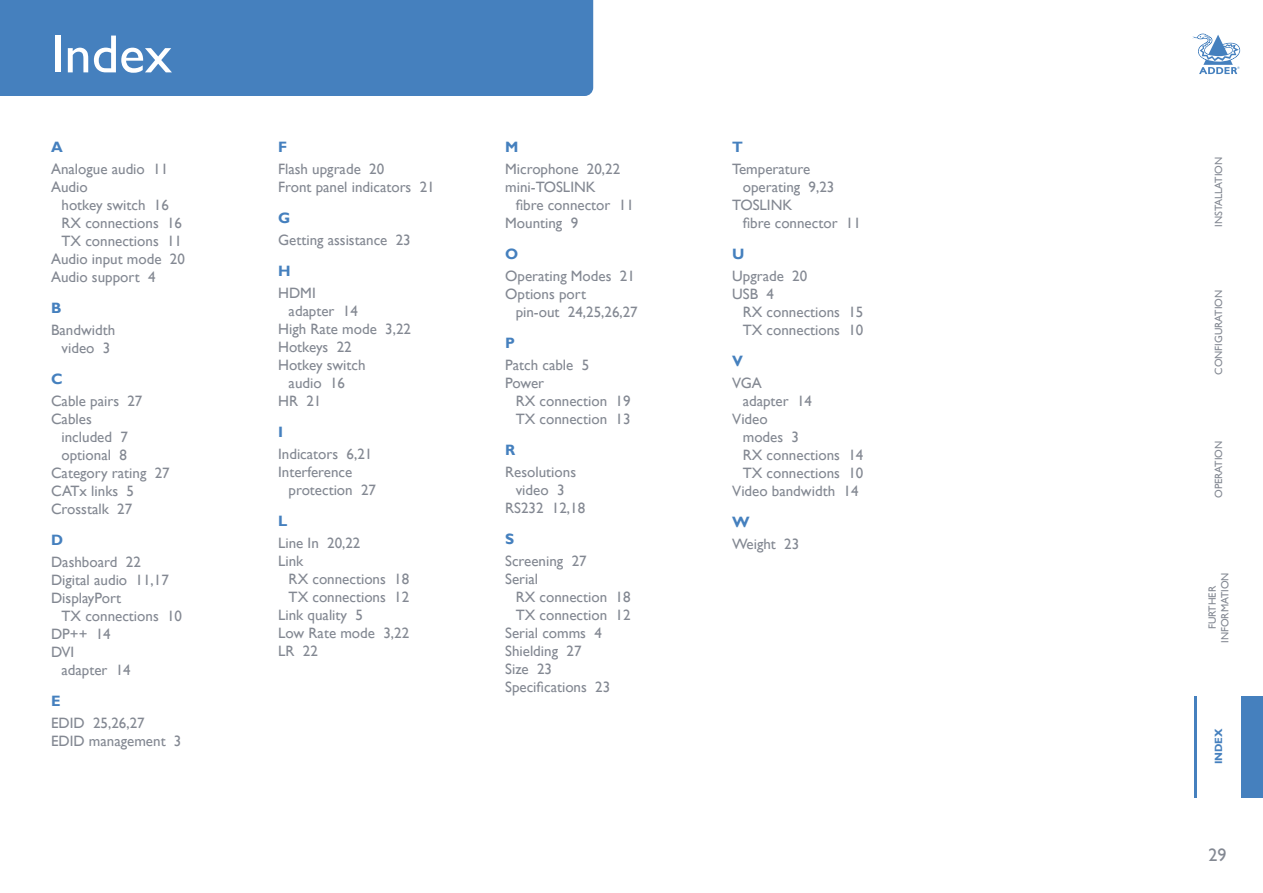
<style>
.page{position:relative;width:1263px;height:893px;background:#fff}
.page>*{position:absolute;margin:0;border:0;box-sizing:border-box;transform-origin:0 0}
.t1{font:54px "Gill Sans";color:#fff}
.t2{font:18px "Gill Sans";color:#838892}
.t3{font:15px "Gill Sans";color:#838892}
.t4{font:700 15px "Gill Sans";color:#4580be}
.t5{font:10.5px/12.6px "Gill Sans";color:#838892;text-align:center}
.t6{font:700 10.5px "Gill Sans";color:#4580be}
</style>
<div class="page">
<svg style="left:1192px;top:34px;width:48px;height:40px"></svg>
<div style="left:1241px;top:696px;width:22px;height:101px;background:#4580be"></div>
<hr style="left:1194px;top:696px;width:2px;height:101px;background:#4580be">
<div style="left:0;top:0;width:593px;height:96px;background:#4580be"></div>
<p class="t1" style="left:51px;top:23px;width:122px">Index</p>
<p class="t4" style="left:51px;top:138px;width:13px">A</p>
<p class="t3" style="left:51px;top:160px;width:119px">Analogue audio 11</p>
<p class="t3" style="left:51px;top:178px;width:38px">Audio</p>
<p class="t3" style="left:62px;top:196px;width:109px">hotkey switch 16</p>
<p class="t3" style="left:62px;top:214px;width:122px">RX connections 16</p>
<p class="t3" style="left:62px;top:232px;width:122px">TX connections 11</p>
<p class="t3" style="left:51px;top:250px;width:135px">Audio input mode 20</p>
<p class="t3" style="left:51px;top:268px;width:106px">Audio support 4</p>
<p class="t4" style="left:51px;top:299px;width:12px">B</p>
<p class="t3" style="left:51px;top:321px;width:66px">Bandwidth</p>
<p class="t3" style="left:62px;top:339px;width:50px">video 3</p>
<p class="t4" style="left:51px;top:370px;width:13px">C</p>
<p class="t3" style="left:51px;top:392px;width:93px">Cable pairs 27</p>
<p class="t3" style="left:51px;top:410px;width:42px">Cables</p>
<p class="t3" style="left:62px;top:428px;width:68px">included 7</p>
<p class="t3" style="left:62px;top:446px;width:67px">optional 8</p>
<p class="t3" style="left:51px;top:464px;width:120px">Category rating 27</p>
<p class="t3" style="left:51px;top:482px;width:85px">CATx links 5</p>
<p class="t3" style="left:51px;top:500px;width:83px">Crosstalk 27</p>
<p class="t4" style="left:51px;top:531px;width:14px">D</p>
<p class="t3" style="left:51px;top:553px;width:91px">Dashboard 22</p>
<p class="t3" style="left:51px;top:571px;width:119px">Digital audio 11,17</p>
<p class="t3" style="left:51px;top:589px;width:72px">DisplayPort</p>
<p class="t3" style="left:62px;top:607px;width:122px">TX connections 10</p>
<p class="t3" style="left:51px;top:625px;width:61px">DP++ 14</p>
<p class="t3" style="left:51px;top:643px;width:25px">DVI</p>
<p class="t3" style="left:62px;top:661px;width:71px">adapter 14</p>
<p class="t4" style="left:51px;top:692px;width:11px">E</p>
<p class="t3" style="left:51px;top:714px;width:95px">EDID 25,26,27</p>
<p class="t3" style="left:51px;top:732px;width:132px">EDID management 3</p>
<p class="t4" style="left:278px;top:138px;width:11px">F</p>
<p class="t3" style="left:278px;top:160px;width:108px">Flash upgrade 20</p>
<p class="t3" style="left:278px;top:178px;width:158px">Front panel indicators 21</p>
<p class="t4" style="left:278px;top:209px;width:14px">G</p>
<p class="t3" style="left:278px;top:231px;width:134px">Getting assistance 23</p>
<p class="t4" style="left:278px;top:262px;width:14px">H</p>
<p class="t3" style="left:278px;top:284px;width:39px">HDMI</p>
<p class="t3" style="left:289px;top:302px;width:71px">adapter 14</p>
<p class="t3" style="left:278px;top:320px;width:134px">High Rate mode 3,22</p>
<p class="t3" style="left:278px;top:338px;width:75px">Hotkeys 22</p>
<p class="t3" style="left:278px;top:356px;width:89px">Hotkey switch</p>
<p class="t3" style="left:289px;top:374px;width:58px">audio 16</p>
<p class="t3" style="left:278px;top:392px;width:45px">HR 21</p>
<p class="t4" style="left:278px;top:423px;width:6px">I</p>
<p class="t3" style="left:278px;top:445px;width:96px">Indicators 6,21</p>
<p class="t3" style="left:278px;top:463px;width:76px">Interference</p>
<p class="t3" style="left:289px;top:481px;width:89px">protection 27</p>
<p class="t4" style="left:278px;top:512px;width:11px">L</p>
<p class="t3" style="left:278px;top:534px;width:84px">Line In 20,22</p>
<p class="t3" style="left:278px;top:552px;width:27px">Link</p>
<p class="t3" style="left:289px;top:570px;width:122px">RX connections 18</p>
<p class="t3" style="left:289px;top:588px;width:122px">TX connections 12</p>
<p class="t3" style="left:278px;top:606px;width:86px">Link quality 5</p>
<p class="t3" style="left:278px;top:624px;width:133px">Low Rate mode 3,22</p>
<p class="t3" style="left:278px;top:642px;width:41px">LR 22</p>
<p class="t4" style="left:505px;top:138px;width:15px">M</p>
<p class="t3" style="left:505px;top:160px;width:116px">Microphone 20,22</p>
<p class="t3" style="left:505px;top:178px;width:92px">mini-TOSLINK</p>
<p class="t3" style="left:516px;top:196px;width:120px">fibre connector 11</p>
<p class="t3" style="left:505px;top:214px;width:75px">Mounting 9</p>
<p class="t4" style="left:505px;top:245px;width:15px">O</p>
<p class="t3" style="left:505px;top:267px;width:131px">Operating Modes 21</p>
<p class="t3" style="left:505px;top:285px;width:82px">Options port</p>
<p class="t3" style="left:516px;top:303px;width:124px">pin-out 24,25,26,27</p>
<p class="t4" style="left:505px;top:334px;width:11px">P</p>
<p class="t3" style="left:505px;top:356px;width:86px">Patch cable 5</p>
<p class="t3" style="left:505px;top:374px;width:41px">Power</p>
<p class="t3" style="left:516px;top:392px;width:116px">RX connection 19</p>
<p class="t3" style="left:516px;top:410px;width:116px">TX connection 13</p>
<p class="t4" style="left:505px;top:441px;width:12px">R</p>
<p class="t3" style="left:505px;top:463px;width:72px">Resolutions</p>
<p class="t3" style="left:516px;top:481px;width:50px">video 3</p>
<p class="t3" style="left:505px;top:499px;width:82px">RS232 12,18</p>
<p class="t4" style="left:505px;top:530px;width:11px">S</p>
<p class="t3" style="left:505px;top:552px;width:83px">Screening 27</p>
<p class="t3" style="left:505px;top:570px;width:34px">Serial</p>
<p class="t3" style="left:516px;top:588px;width:116px">RX connection 18</p>
<p class="t3" style="left:516px;top:606px;width:116px">TX connection 12</p>
<p class="t3" style="left:505px;top:624px;width:98px">Serial comms 4</p>
<p class="t3" style="left:505px;top:642px;width:78px">Shielding 27</p>
<p class="t3" style="left:505px;top:660px;width:48px">Size 23</p>
<p class="t3" style="left:505px;top:678px;width:107px">Specifications 23</p>
<p class="t4" style="left:732px;top:138px;width:12px">T</p>
<p class="t3" style="left:732px;top:160px;width:79px">Temperature</p>
<p class="t3" style="left:743px;top:178px;width:93px">operating 9,23</p>
<p class="t3" style="left:732px;top:196px;width:61px">TOSLINK</p>
<p class="t3" style="left:743px;top:214px;width:120px">fibre connector 11</p>
<p class="t4" style="left:732px;top:245px;width:14px">U</p>
<p class="t3" style="left:732px;top:267px;width:77px">Upgrade 20</p>
<p class="t3" style="left:732px;top:285px;width:43px">USB 4</p>
<p class="t3" style="left:743px;top:303px;width:122px">RX connections 15</p>
<p class="t3" style="left:743px;top:321px;width:122px">TX connections 10</p>
<p class="t4" style="left:732px;top:352px;width:12px">V</p>
<p class="t3" style="left:732px;top:374px;width:31px">VGA</p>
<p class="t3" style="left:743px;top:392px;width:71px">adapter 14</p>
<p class="t3" style="left:732px;top:410px;width:37px">Video</p>
<p class="t3" style="left:743px;top:428px;width:58px">modes 3</p>
<p class="t3" style="left:743px;top:446px;width:122px">RX connections 14</p>
<p class="t3" style="left:743px;top:464px;width:122px">TX connections 10</p>
<p class="t3" style="left:732px;top:482px;width:128px">Video bandwidth 14</p>
<p class="t4" style="left:732px;top:513px;width:19px">W</p>
<p class="t3" style="left:732px;top:535px;width:68px">Weight 23</p>
<p class="t5" style="left:1212px;top:227px;width:71px;rotate:-90deg">INSTALLATION</p>
<p class="t5" style="left:1212px;top:375px;width:87px;rotate:-90deg">CONFIGURATION</p>
<p class="t5" style="left:1212px;top:498px;width:59px;rotate:-90deg">OPERATION</p>
<p class="t5" style="left:1206px;top:643px;width:72px;rotate:-90deg">FURTHER<br>INFORMATION</p>
<p class="t6" style="left:1212px;top:764px;width:37px;rotate:-90deg">INDEX</p>
<p class="t2" style="left:1208px;top:844px;width:19px">29</p>
</div>
